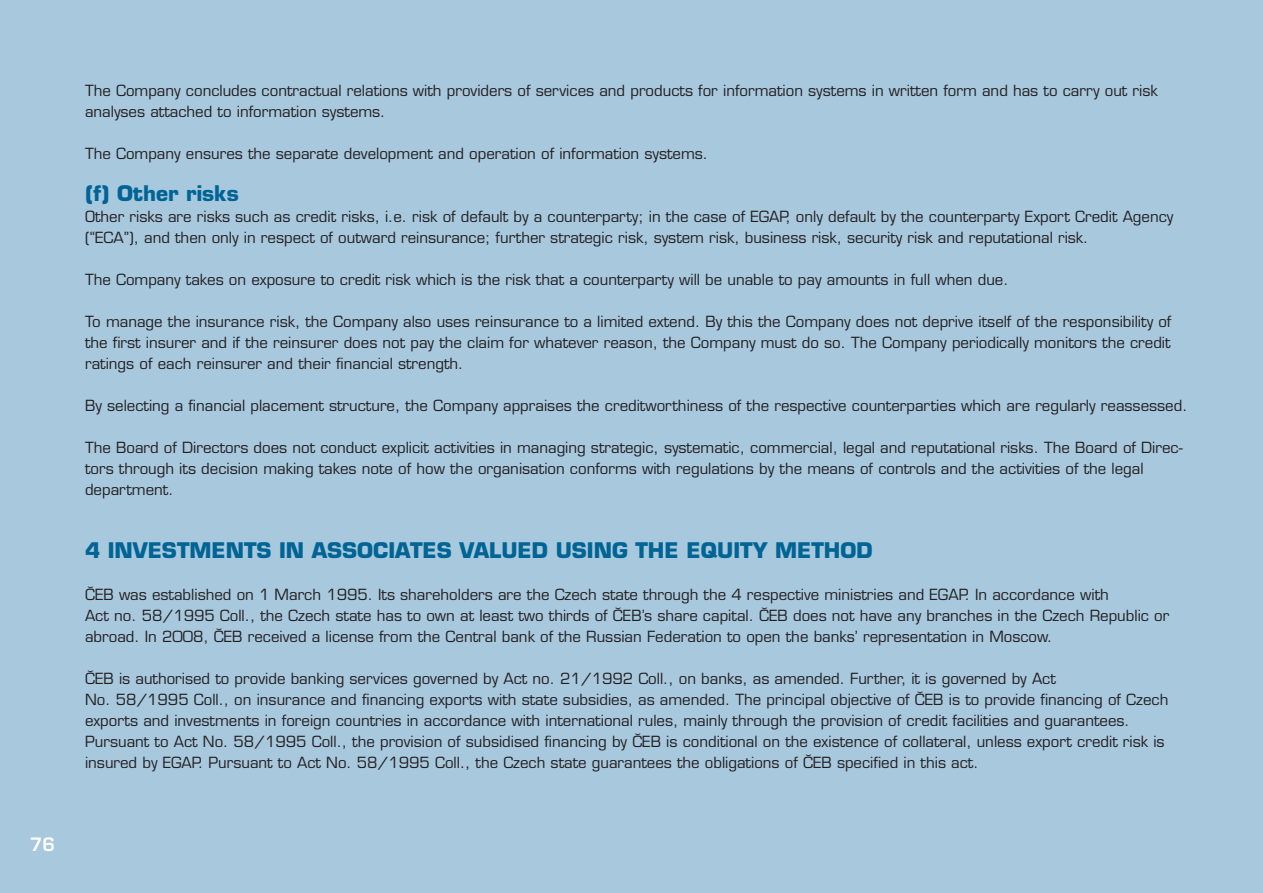
<style>
.page{position:relative;width:1263px;height:893px;background:#a8c8de}
.page>*{position:absolute;margin:0;border:0;box-sizing:border-box;transform-origin:0 0}
.t1{font:700 21px "Eurostile CE";color:#006494}
.t2{font:600 18px "Eurostile CE";color:#fff}
.t3{font:15px/21px "Eurostile CE";color:#231f20}
</style>
<div class="page">
<p class="t2" style="left:30px;top:838px;width:27px">76</p>
<p class="t3" style="left:85px;top:82px;width:1074px">The Company concludes contractual relations with providers of services and products for information systems in written form and has to carry out risk analyses attached to information systems.</p>
<p class="t3" style="left:85px;top:145px;width:624px">The Company ensures the separate development and operation of information systems.</p>
<h1 class="t1" style="left:85px;top:186px;width:155px">(f) Other risks</h1>
<p class="t3" style="left:85px;top:208px;width:1090px">Other risks are risks such as credit risks, i.e. risk of default by a counterparty; in the case of EGAP, only default by the counterparty Export Credit Agency (“ECA”), and then only in respect of outward reinsurance; further strategic risk, system risk, business risk, security risk and reputational risk.</p>
<p class="t3" style="left:85px;top:271px;width:925px">The Company takes on exposure to credit risk which is the risk that a counterparty will be unable to pay amounts in full when due.</p>
<p class="t3" style="left:85px;top:313px;width:1088px;text-align:justify">To manage the insurance risk, the Company also uses reinsurance to a limited extend. By this the Company does not deprive itself of the responsibility of the first insurer and if the reinsurer does not pay the claim for whatever reason, the Company must do so. The Company periodically monitors the credit ratings of each reinsurer and their financial strength.</p>
<p class="t3" style="left:85px;top:397px;width:1104px">By selecting a financial placement structure, the Company appraises the creditworthiness of the respective counterparties which are regularly reassessed.</p>
<p class="t3" style="left:85px;top:439px;width:1099px">The Board of Directors does not conduct explicit activities in managing strategic, systematic, commercial, legal and reputational risks. The Board of Direc&shy;tors through its decision making takes note of how the organisation conforms with regulations by the means of controls and the activities of the legal department.</p>
<h1 class="t1" style="left:85px;top:543px;width:789px">4 INVESTMENTS IN ASSOCIATES VALUED USING THE EQUITY METHOD</h1>
<p class="t3" style="left:85px;top:586px;width:1086px">ČEB was established on 1 March 1995. Its shareholders are the Czech state through the 4 respective ministries and EGAP. In accordance with<br>Act no. 58/1995 Coll., the Czech state has to own at least two thirds of ČEB’s share capital. ČEB does not have any branches in the Czech Republic or abroad. In 2008, ČEB received a license from the Central bank of the Russian Federation to open the banks’ representation in Moscow.</p>
<p class="t3" style="left:85px;top:670px;width:1085px">ČEB is authorised to provide banking services governed by Act no. 21/1992 Coll., on banks, as amended. Further, it is governed by Act<br>No. 58/1995 Coll., on insurance and financing exports with state subsidies, as amended. The principal objective of ČEB is to provide financing of Czech exports and investments in foreign countries in accordance with international rules, mainly through the provision of credit facilities and guarantees.<br>Pursuant to Act No. 58/1995 Coll., the provision of subsidised financing by ČEB is conditional on the existence of collateral, unless export credit risk is insured by EGAP. Pursuant to Act No. 58/1995 Coll., the Czech state guarantees the obligations of ČEB specified in this act.</p>
</div>
